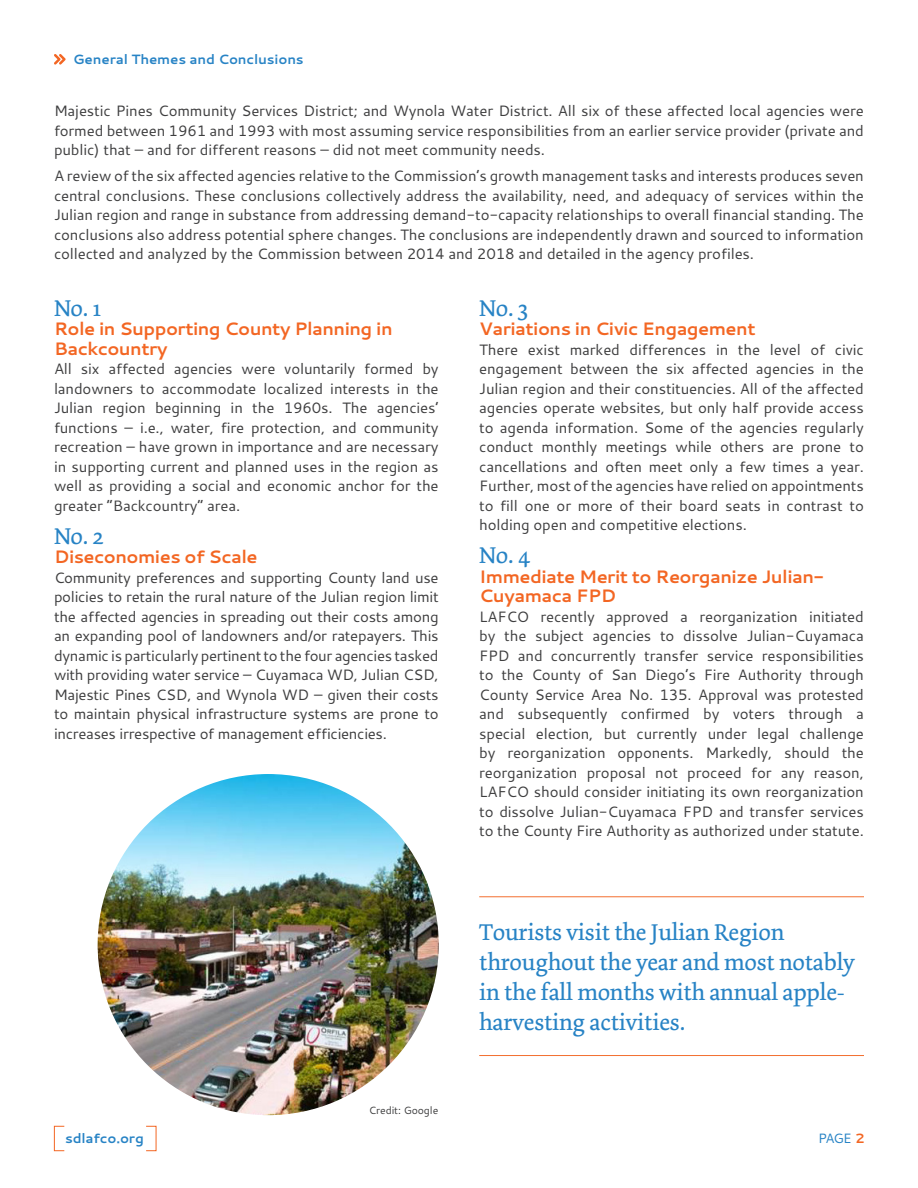
<style>
.page{position:relative;width:918px;height:1188px;background:#fff}
.page>*{position:absolute;margin:0;border:0;box-sizing:border-box;transform-origin:0 0}
.Body_Sub{font:24px/30px "Dolly Pro";letter-spacing:-.01em;color:#2783c5}
.Body_Sub_head_smalle{font:700 18px/19.5px "Cantarell";letter-spacing:-.03em;color:#f36623}
.Body_Copy{font:15px/19.5px "Cantarell";letter-spacing:-.01em;color:#3e3e3f;text-align:justify}
.Body_Copy-2{font:700 13.5px "Cantarell";letter-spacing:-.01em;color:#2783c5}
.t1{font:13.5px "Cantarell";color:#2783c5}
.Body_Copy-3{font:10.5px "Cantarell";letter-spacing:-.01em;color:#3e3e3f}
.s1{font-weight:700;color:#f36623}
</style>
<div class="page">
<svg style="left:54px;top:1126px;width:103px;height:25px"></svg>
<hr style="left:479px;top:896px;width:385px;height:1px;background:#f36623">
<hr style="left:479px;top:1055px;width:385px;height:1px;background:#f36623">
<svg style="left:54px;top:54px;width:12px;height:11px"></svg>
<img style="left:98px;top:774px;width:341px;height:341px;border-radius:171px">
<p class="Body_Copy-2" style="left:73px;top:50px;width:232px">General Themes and Conclusions</p>
<p class="Body_Copy" style="left:54px;top:101px;width:811px">Majestic Pines Community Services District; and Wynola Water District. All six of these affected local agencies were formed between 1961 and 1993 with most assuming service responsibilities from an earlier service provider (private and public) that – and for different reasons – did not meet community needs.</p>
<p class="Body_Copy" style="left:54px;top:166px;width:811px">A review of the six affected agencies relative to the Commission’s growth management tasks and interests produces seven central conclusions. These conclusions collectively address the availability, need, and adequacy of services within the Julian region and range in substance from addressing demand-to-capacity relationships to overall financial standing. The conclusions also address potential sphere changes. The conclusions are independently drawn and sourced to information collected and analyzed by the Commission between 2014 and 2018 and detailed in the agency profiles.</p>
<p class="Body_Sub" style="left:54px;top:293px;width:49px">No. 1</p>
<p class="Body_Sub_head_smalle" style="left:54px;top:319px;width:340px">Role in Supporting County Planning in<br>Backcountry</p>
<p class="Body_Copy" style="left:54px;top:359px;width:386px">All six affected agencies were voluntarily formed by landowners to accommodate localized interests in the Julian region beginning in the 1960s. The agencies’ functions – i.e., water, fire protection, and community recreation – have grown in importance and are necessary in supporting current and planned uses in the region as well as providing a social and economic anchor for the greater “Backcountry” area.</p>
<p class="Body_Sub" style="left:54px;top:521px;width:51px">No. 2</p>
<p class="Body_Sub_head_smalle" style="left:54px;top:546px;width:205px">Diseconomies of Scale</p>
<p class="Body_Copy" style="left:54px;top:567px;width:386px">Community preferences and supporting County land use policies to retain the rural nature of the Julian region limit the affected agencies in spreading out their costs among an expanding pool of landowners and/or ratepayers. This dynamic is particularly pertinent to the four agencies tasked with providing water service – Cuyamaca WD, Julian CSD, Majestic Pines CSD, and Wynola WD – given their costs to maintain physical infrastructure systems are prone to increases irrespective of management efficiencies.</p>
<p class="Body_Copy-3" style="left:369px;top:1103px;width:71px">Credit: Google</p>
<p class="Body_Sub" style="left:479px;top:293px;width:51px">No. 3</p>
<p class="Body_Sub_head_smalle" style="left:479px;top:319px;width:278px">Variations in Civic Engagement</p>
<p class="Body_Copy" style="left:479px;top:339px;width:386px">There exist marked differences in the level of civic engagement between the six affected agencies in the Julian region and their constituencies. All of the affected agencies operate websites, but only half provide access to agenda information. Some of the agencies regularly conduct monthly meetings while others are prone to cancellations and often meet only a few times a year.<br>Further, most of the agencies have relied on appointments to fill one or more of their board seats in contrast to holding open and competitive elections.</p>
<p class="Body_Sub" style="left:479px;top:540px;width:52px">No. 4</p>
<p class="Body_Sub_head_smalle" style="left:479px;top:566px;width:346px">Immediate Merit to Reorganize Julian-<br>Cuyamaca FPD</p>
<p class="Body_Copy" style="left:479px;top:606px;width:386px">LAFCO recently approved a reorganization initiated by the subject agencies to dissolve Julian-Cuyamaca FPD and concurrently transfer service responsibilities to the County of San Diego’s Fire Authority through County Service Area No. 135. Approval was protested and subsequently confirmed by voters through a special election, but currently under legal challenge by reorganization opponents. Markedly, should the reorganization proposal not proceed for any reason, LAFCO should consider initiating its own reorganization to dissolve Julian-Cuyamaca FPD and transfer services to the County Fire Authority as authorized under statute.</p>
<p class="Body_Sub" style="left:479px;top:917px;width:377px">Tourists visit the Julian Region throughout the year and most notably in the fall months with annual apple&shy;harvesting activities.</p>
<p class="Body_Copy-2" style="left:65px;top:1129px;width:80px">sdlafco.org</p>
<p class="t1" style="left:818px;top:1129px;width:48px">PAGE <span class="s1">2</span></p>
</div>
